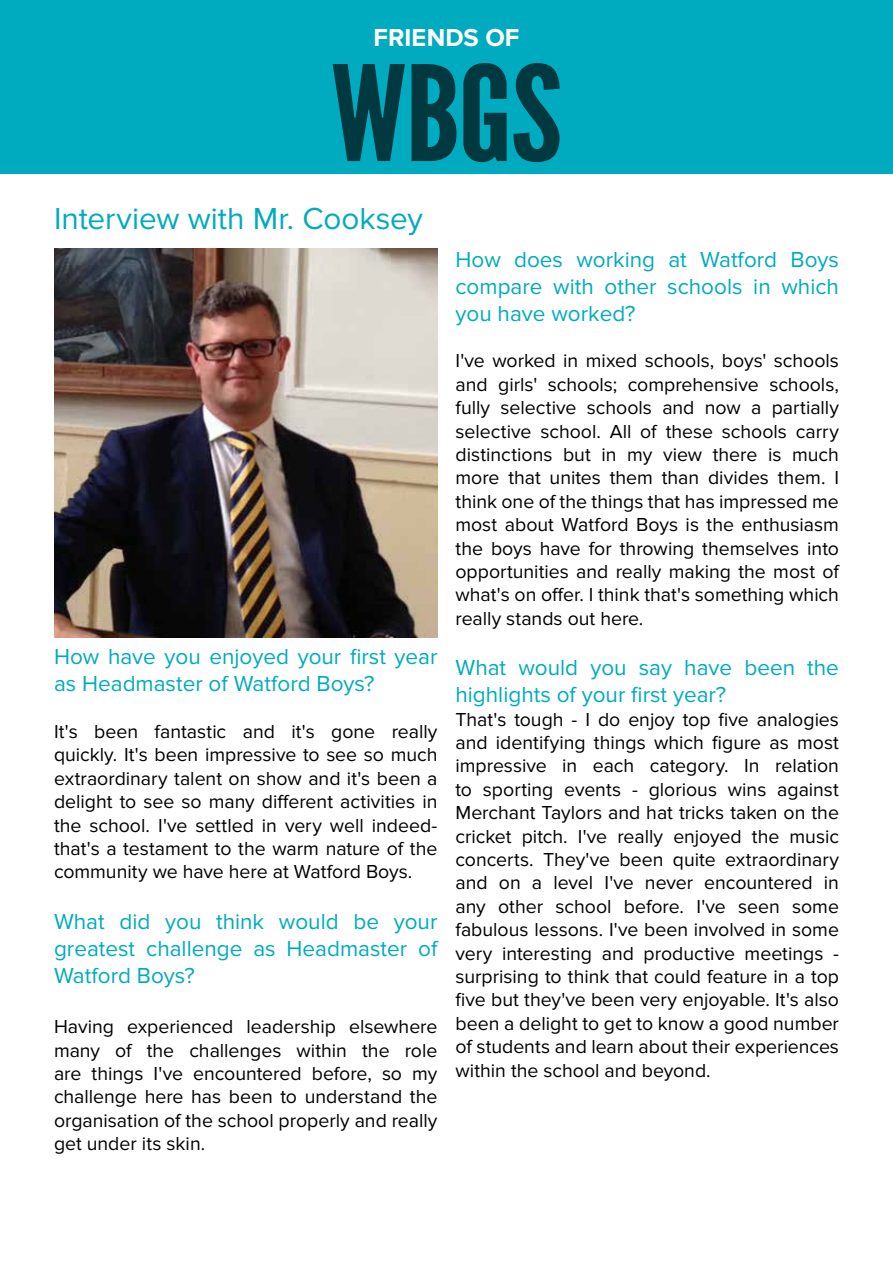
<style>
.page{position:relative;width:893px;height:1263px;background:#fff}
.page>*{position:absolute;margin:0;border:0;box-sizing:border-box;transform-origin:0 0}
.t1{font:132px "League Gothic";color:#003940;scale:1.14 1}
.t2{font:31.5px "Proxima Nova";color:#00abbf}
.t3{font:700 25.5px "Proxima Nova";letter-spacing:.005em;color:#fff}
.t4{font:22.5px/27px "Proxima Nova";color:#00abbf}
.t5{font:19.5px/23.4px "Proxima Nova";color:#000;text-align:justify}
</style>
<div class="page">
<div style="left:0;top:0;width:893px;height:174px;background:#00abbf"></div>
<img style="left:54px;top:249px;width:383px;height:389px">
<h3 class="t3" style="left:373px;top:23px;width:148px">FRIENDS OF</h3>
<h1 class="t1" style="left:331px;top:35px;width:205px">WBGS</h1>
<h2 class="t2" style="left:54px;top:200px;width:370px">Interview with Mr. Cooksey</h2>
<p class="t4" style="left:54px;top:643px;width:385px">How have you enjoyed your first year as Headmaster of Watford Boys?</p>
<p class="t5" style="left:54px;top:720px;width:385px">It's been fantastic and it's gone really quickly. It's been impressive to see so much extraordinary talent on show and it's been a delight to see so many different activities in the school. I've settled in very well indeed&shy;that's a testament to the warm nature of the community we have here at Watford Boys.</p>
<p class="t4" style="left:54px;top:908px;width:385px;text-align:justify">What did you think would be your greatest challenge as Headmaster of Watford Boys?</p>
<p class="t5" style="left:54px;top:1015px;width:385px">Having experienced leadership elsewhere many of the challenges within the role are things I've encountered before, so my challenge here has been to understand the organisation of the school properly and really get under its skin.</p>
<p class="t4" style="left:455px;top:246px;width:385px;text-align:justify">How does working at Watford Boys compare with other schools in which you have worked?</p>
<p class="t5" style="left:455px;top:349px;width:385px">I've worked in mixed schools, boys' schools and girls' schools; comprehensive schools, fully selective schools and now a partially selective school. All of these schools carry distinctions but in my view there is much more that unites them than divides them. I think one of the things that has impressed me most about Watford Boys is the enthusiasm the boys have for throwing themselves into opportunities and really making the most of what's on offer. I think that's something which really stands out here.</p>
<p class="t4" style="left:455px;top:654px;width:385px">What would you say have been the highlights of your first year?</p>
<p class="t5" style="left:455px;top:708px;width:385px">That's tough - I do enjoy top five analogies and identifying things which figure as most impressive in each category. In relation to sporting events - glorious wins against Merchant Taylors and hat tricks taken on the cricket pitch. I've really enjoyed the music concerts. They've been quite extraordinary and on a level I've never encountered in any other school before. I've seen some fabulous lessons. I've been involved in some very interesting and productive meetings - surprising to think that could feature in a top five but they've been very enjoyable. It's also been a delight to get to know a good number of students and learn about their experiences within the school and beyond.</p>
</div>
